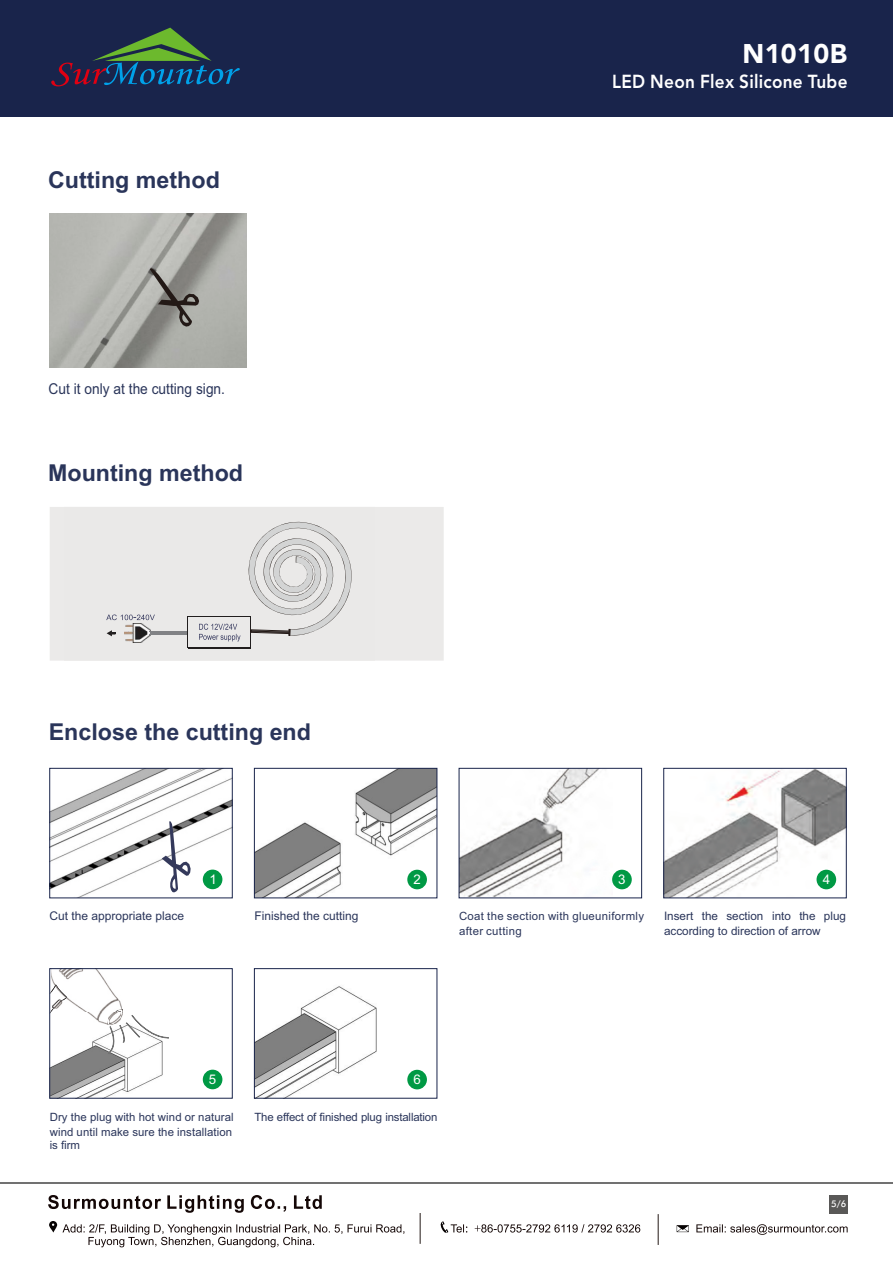
<style>
.page{position:relative;width:893px;height:1263px;background:#fff}
.page>*{position:absolute;margin:0;border:0;box-sizing:border-box;transform-origin:0 0}
.t1{font:900 26.85px "Avenir LT Std";letter-spacing:.015em;color:#fff}
.t2{font:700 23.25px "Arial";color:#2a355a}
.t3{font:800 18.75px "Avenir LT Std";letter-spacing:.015em;color:#fff;scale:.92 1}
.t4{font:15px "Arial";color:#2a355a;scale:.92 1}
.t5{font:13.35px "Arial";color:#fff}
.t6{font:12px "Arial";color:#2a355a}
.t7{font:11.7px/15px "Arial";color:#2a355a}
.t8{font:11.4px/15.3px "Arial";letter-spacing:.01em;color:#2a355a}
.t9{font:11.4px/15.3px "Arial";letter-spacing:.03em;color:#2a355a}
.t10{font:11.4px "Arial";letter-spacing:-.015em;color:#2a355a}
.t11{font:500 9.15px "Futura BT";color:#fff}
</style>
<div class="page">
<hr style="left:0;top:1183px;width:893px;height:1px;background:#717171">
<svg style="left:48px;top:1195px;width:274px;height:18px"></svg>
<svg style="left:49px;top:1221px;width:355px;height:26px"></svg>
<svg style="left:440px;top:1221px;width:200px;height:12px"></svg>
<svg style="left:696px;top:1224px;width:152px;height:11px"></svg>
<svg style="left:677px;top:1225px;width:12px;height:7px"></svg>
<hr style="left:420px;top:1213px;width:1px;height:31px;background:#231916">
<hr style="left:658px;top:1214px;width:1px;height:31px;background:#231916">
<img style="left:50px;top:214px;width:197px;height:153px">
<svg style="left:150px;top:268px;width:49px;height:59px"></svg>
<div style="left:50px;top:507px;width:394px;height:154px;background:#ebeae9"></div>
<div style="left:65px;top:507px;width:310px;height:154px;background:#eae9e8"></div>
<img style="left:124px;top:624px;width:27px;height:19px">
<hr style="left:150px;top:631px;width:38px;height:4px;background:#818285">
<svg style="left:107px;top:630px;width:8px;height:6px"></svg>
<hr style="left:187px;top:616px;width:1px;height:31px;background:#211e1e">
<hr style="left:187px;top:616px;width:64px;height:1px;background:#211e1e">
<hr style="left:188px;top:648px;width:63px;height:1px;background:#211e1e">
<hr style="left:188px;top:647px;width:63px;height:1px;background:#211e1e">
<hr style="left:250px;top:616px;width:1px;height:31px;background:#211e1e">
<svg style="left:106px;top:614px;width:49px;height:6px"></svg>
<svg style="left:199px;top:624px;width:42px;height:17px"></svg>
<svg style="left:249px;top:522px;width:102px;height:114px"></svg>
<div style="left:830px;top:1195px;width:18px;height:18px;background:#595857"></div>
<div style="left:0;top:1px;width:893px;height:116px;background:#19244b"></div>
<svg style="left:51px;top:28px;width:189px;height:58px"></svg>
<img style="left:461px;top:770px;width:138px;height:126px">
<div style="left:459px;top:768px;width:183px;height:130px;border:1px solid #19244b"></div>
<img style="left:666px;top:770px;width:178px;height:126px">
<div style="left:664px;top:768px;width:182px;height:130px;border:1px solid #19244b"></div>
<img style="left:256px;top:770px;width:179px;height:126px">
<div style="left:254px;top:768px;width:183px;height:130px;border:1px solid #19244b"></div>
<img style="left:256px;top:986px;width:121px;height:110px">
<div style="left:254px;top:968px;width:183px;height:130px;border:1px solid #19244b"></div>
<img style="left:52px;top:770px;width:178px;height:126px">
<div style="left:50px;top:768px;width:182px;height:130px;border:1px solid #19244b"></div>
<img style="left:52px;top:1024px;width:111px;height:72px">
<img style="left:52px;top:970px;width:70px;height:54px">
<svg style="left:108px;top:1010px;width:61px;height:44px"></svg>
<svg style="left:52px;top:984px;width:16px;height:30px"></svg>
<div style="left:50px;top:968px;width:182px;height:130px;border:1px solid #19244b"></div>
<svg style="left:162px;top:821px;width:29px;height:71px"></svg>
<div style="left:203px;top:869px;width:19px;height:20px;background:#094;border-radius:50%"></div>
<div style="left:203px;top:1070px;width:19px;height:19px;background:#094;border-radius:50%"></div>
<div style="left:407px;top:870px;width:20px;height:19px;background:#094;border-radius:50%"></div>
<div style="left:407px;top:1070px;width:20px;height:19px;background:#094;border-radius:50%"></div>
<div style="left:612px;top:870px;width:20px;height:19px;background:#094;border-radius:50%"></div>
<div style="left:816px;top:870px;width:20px;height:19px;background:#094;border-radius:50%"></div>
<h2 class="t2" style="left:48px;top:171px;width:173px">Cutting method</h2>
<h3 class="t4" style="left:49px;top:383px;width:193px">Cut it only at the cutting sign.</h3>
<h2 class="t2" style="left:48px;top:464px;width:197px">Mounting method</h2>
<h1 class="t1" style="left:742px;top:43px;width:106px">N1010B</h1>
<h3 class="t3" style="left:612px;top:74px;width:257px">LED Neon Flex Silicone Tube</h3>
<h2 class="t2" style="left:49px;top:723px;width:264px">Enclose the cutting end</h2>
<p class="t5" style="left:209px;top:874px;width:9px">1</p>
<p class="t5" style="left:414px;top:874px;width:9px">2</p>
<p class="t5" style="left:618px;top:874px;width:9px">3</p>
<p class="t5" style="left:823px;top:874px;width:9px">4</p>
<p class="t6" style="left:49px;top:911px;width:136px">Cut the appropriate place</p>
<p class="t6" style="left:254px;top:911px;width:106px">Finished the cutting</p>
<p class="t9" style="left:459px;top:909px;width:187px">Coat the section with glueuniformly after cutting</p>
<p class="t7" style="left:664px;top:909px;width:184px">Insert the section into the plug according to direction of arrow</p>
<p class="t5" style="left:209px;top:1074px;width:9px">5</p>
<p class="t8" style="left:50px;top:1110px;width:185px">Dry the plug with hot wind or natural wind until make sure the installation</p>
<p class="t8" style="left:50px;top:1138px;width:32px">is firm</p>
<p class="t5" style="left:413px;top:1074px;width:9px">6</p>
<p class="t10" style="left:254px;top:1112px;width:185px">The effect of finished plug installation</p>
<p class="t11" style="left:831px;top:1200px;width:17px">5/6</p>
</div>
